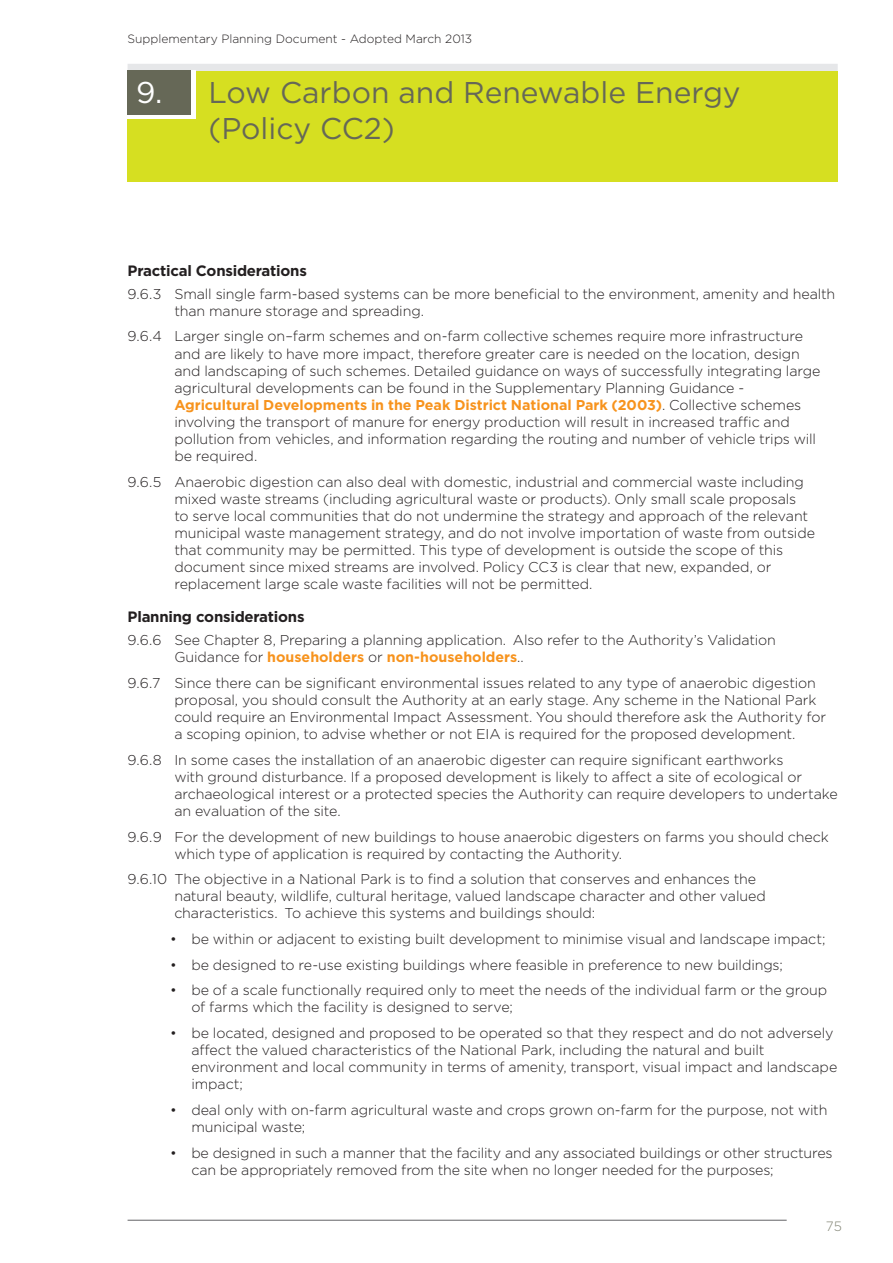
<style>
.page{position:relative;width:893px;height:1263px;background:#fff}
.page>*{position:absolute;margin:0;border:0;box-sizing:border-box;transform-origin:0 0}
.section_title{font:30px/36px "Gotham";color:#666857}
.SUB_SUB_HEAD{font:700 15px "Gotham";letter-spacing:-.015em;color:#231f20}
.p_indent{font:300 14.25px/17.1px "Gotham";letter-spacing:-.01em;color:#231f20}
.t1{font:300 13.5px "Gotham";color:#818373}
.t2{font:300 12px "Gotham";color:#231f20}
.s1{color:#fff}
.s2{font-weight:700;color:#f7931d}
</style>
<div class="page">
<hr style="left:128px;top:1220px;width:659px;height:1px;background:#636366">
<div style="left:128px;top:64px;width:710px;height:7px;background:#e6e7e9"></div>
<div style="left:128px;top:71px;width:710px;height:111px;background:#d6df21"></div>
<div style="left:128px;top:70px;width:68px;height:49px;background:#fff"></div>
<div style="left:128px;top:70px;width:63px;height:45px;background:#666857"></div>
<p class="t2" style="left:128px;top:31px;width:346px">Supplementary Planning Document - Adopted March 2013</p>
<p class="section_title" style="left:208px;top:74px;width:534px;text-indent:-72px"><span class="s1">9.</span> Low Carbon and Renewable Energy (Policy CC2)</p>
<p class="SUB_SUB_HEAD" style="left:128px;top:260px;width:181px">Practical Considerations</p>
<p class="p_indent" style="left:174px;top:285px;width:662px;text-indent:-47px">9.6.3 Small single farm-based systems can be more beneficial to the environment, amenity and health than manure storage and spreading.</p>
<p class="p_indent" style="left:174px;top:327px;width:648px;text-indent:-47px">9.6.4 Larger single on–farm schemes and on-farm collective schemes require more infrastructure and are likely to have more impact, therefore greater care is needed on the location, design and landscaping of such schemes. Detailed guidance on ways of successfully integrating large agricultural developments can be found in the Supplementary Planning Guidance - <span class="s2">Agricultural Developments in the Peak District National Park (2003)</span>. Collective schemes involving the transport of manure for energy production will result in increased traffic and pollution from vehicles, and information regarding the routing and number of vehicle trips will be required.</p>
<p class="p_indent" style="left:174px;top:473px;width:642px;text-indent:-47px">9.6.5 Anaerobic digestion can also deal with domestic, industrial and commercial waste including mixed waste streams (including agricultural waste or products). Only small scale proposals<br>to serve local communities that do not undermine the strategy and approach of the relevant municipal waste management strategy, and do not involve importation of waste from outside that community may be permitted. This type of development is outside the scope of this document since mixed streams are involved. Policy CC3 is clear that new, expanded, or replacement large scale waste facilities will not be permitted.</p>
<p class="SUB_SUB_HEAD" style="left:128px;top:607px;width:178px">Planning considerations</p>
<p class="p_indent" style="left:174px;top:631px;width:603px;text-indent:-47px">9.6.6 See Chapter 8, Preparing a planning application. Also refer to the Authority’s Validation<br>Guidance for <span class="s2">householders</span> or <span class="s2">non-householders</span>..</p>
<p class="p_indent" style="left:174px;top:674px;width:653px;text-indent:-47px">9.6.7 Since there can be significant environmental issues related to any type of anaerobic digestion proposal, you should consult the Authority at an early stage. Any scheme in the National Park could require an Environmental Impact Assessment. You should therefore ask the Authority for a scoping opinion, to advise whether or not EIA is required for the proposed development.</p>
<p class="p_indent" style="left:174px;top:751px;width:665px;text-indent:-47px">9.6.8 In some cases the installation of an anaerobic digester can require significant earthworks<br>with ground disturbance. If a proposed development is likely to affect a site of ecological or archaeological interest or a protected species the Authority can require developers to undertake an evaluation of the site.</p>
<p class="p_indent" style="left:174px;top:827px;width:656px;text-indent:-47px">9.6.9 For the development of new buildings to house anaerobic digesters on farms you should check which type of application is required by contacting the Authority.</p>
<p class="p_indent" style="left:174px;top:870px;width:593px;text-indent:-47px">9.6.10 The objective in a National Park is to find a solution that conserves and enhances the natural beauty, wildlife, cultural heritage, valued landscape character and other valued characteristics. To achieve this systems and buildings should:</p>
<p class="p_indent" style="left:170px;top:930px;width:657px">• be within or adjacent to existing built development to minimise visual and landscape impact;</p>
<p class="p_indent" style="left:170px;top:956px;width:614px">• be designed to re-use existing buildings where feasible in preference to new buildings;</p>
<p class="p_indent" style="left:191px;top:981px;width:637px;text-indent:-21px">• be of a scale functionally required only to meet the needs of the individual farm or the group of farms which the facility is designed to serve;</p>
<p class="p_indent" style="left:191px;top:1024px;width:647px;text-indent:-21px">• be located, designed and proposed to be operated so that they respect and do not adversely affect the valued characteristics of the National Park, including the natural and built environment and local community in terms of amenity, transport, visual impact and landscape impact;</p>
<p class="p_indent" style="left:191px;top:1101px;width:638px;text-indent:-21px">• deal only with on-farm agricultural waste and crops grown on-farm for the purpose, not with municipal waste;</p>
<p class="p_indent" style="left:191px;top:1143px;width:643px;text-indent:-21px">• be designed in such a manner that the facility and any associated buildings or other structures can be appropriately removed from the site when no longer needed for the purposes;</p>
<p class="t1" style="left:826px;top:1218px;width:18px">75</p>
</div>
